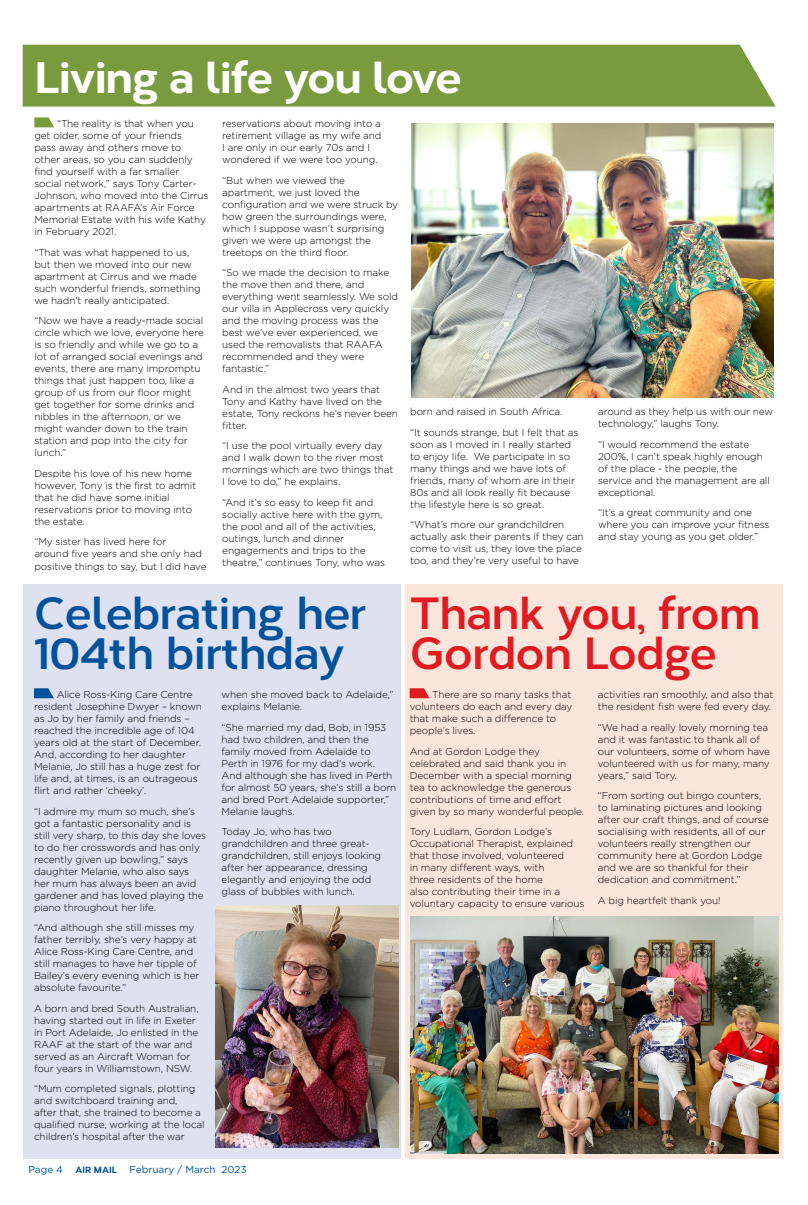
<style>
.page{position:relative;width:808px;height:1205px;background:#fff}
.page>*{position:absolute;margin:0;border:0;box-sizing:border-box;transform-origin:0 0}
.t1{font:700 45px/40px "Corbert";letter-spacing:-.01em;color:#00529c}
.t2{font:700 45px/40px "Corbert";letter-spacing:-.01em;color:#e11b22}
.t3{font:800 44px "Corbert";letter-spacing:-.02em;color:#fff}
.t4{font:300 10px/12px "Gotham";letter-spacing:-.01em;color:#000}
.t5{font:10px "Gotham";color:#00529c}
.s1{font-family:"Corbert";font-weight:800;font-size:9px}
</style>
<div class="page">
<div style="left:23px;top:584px;width:378px;height:574px;background:#dde1f0"></div>
<div style="left:23px;top:45px;width:752px;height:62px;background:#799b3d"></div>
<svg style="left:34px;top:688px;width:20px;height:10px"></svg>
<svg style="left:34px;top:117px;width:20px;height:10px"></svg>
<img style="left:411px;top:123px;width:363px;height:274px">
<div style="left:406px;top:584px;width:377px;height:574px;background:#fce5db"></div>
<svg style="left:410px;top:688px;width:19px;height:10px"></svg>
<img style="left:411px;top:917px;width:367px;height:237px">
<img style="left:216px;top:906px;width:182px;height:241px">
<h2 class="t3" style="left:34px;top:42px;width:429px">Living a life you love</h2>
<p class="t4" style="left:34px;top:118px;width:176px;text-indent:23px">“The reality is that when you get older, some of your friends<br>pass away and others move to other areas, so you can suddenly find yourself with a far smaller social network,” says Tony Carter-<br>Johnson, who moved into the Cirrus apartments at RAAFA’s Air Force<br>Memorial Estate with his wife Kathy in February 2021.</p>
<p class="t4" style="left:34px;top:246px;width:168px">“That was what happened to us, but then we moved into our new apartment at Cirrus and we made such wonderful friends, something we hadn’t really anticipated.</p>
<p class="t4" style="left:34px;top:315px;width:171px">“Now we have a ready-made social circle which we love, everyone here is so friendly and while we go to a lot of arranged social evenings and events, there are many impromptu things that just happen too, like a group of us from our floor might get together for some drinks and nibbles in the afternoon, or we might wander down to the train station and pop into the city for lunch.”</p>
<p class="t4" style="left:34px;top:467px;width:163px">Despite his love of his new home however, Tony is the first to admit that he did have some initial reservations prior to moving into the estate.</p>
<p class="t4" style="left:34px;top:536px;width:174px">“My sister has lived here for<br>around five years and she only had positive things to say, but I did have</p>
<p class="t4" style="left:222px;top:118px;width:161px">reservations about moving into a retirement village as my wife and<br>I are only in our early 70s and I wondered if we were too young.</p>
<p class="t4" style="left:222px;top:174px;width:177px">“But when we viewed the apartment, we just loved the configuration and we were struck by how green the surroundings were, which I suppose wasn’t surprising given we were up amongst the treetops on the third floor.</p>
<p class="t4" style="left:222px;top:267px;width:177px">“So we made the decision to make the move then and there, and everything went seamlessly. We sold our villa in Applecross very quickly and the moving process was the best we’ve ever experienced, we used the removalists that RAAFA recommended and they were fantastic.”</p>
<p class="t4" style="left:222px;top:383px;width:177px">And in the almost two years that<br>Tony and Kathy have lived on the estate, Tony reckons he’s never been fitter.</p>
<p class="t4" style="left:222px;top:440px;width:173px">“I use the pool virtually every day and I walk down to the river most mornings which are two things that<br>I love to do,” he explains.</p>
<p class="t4" style="left:222px;top:496px;width:164px">“And it’s so easy to keep fit and socially active here with the gym, the pool and all of the activities, outings, lunch and dinner engagements and trips to the theatre,” continues Tony, who was</p>
<p class="t4" style="left:410px;top:401px;width:170px;line-height:20.5px">born and raised in South Africa.<br>“It sounds strange, but I felt that as</p>
<p class="t4" style="left:410px;top:438px;width:166px">soon as I moved in I really started to enjoy life. We participate in so many things and we have lots of friends, many of whom are in their<br>80s and all look really fit because the lifestyle here is so great.</p>
<p class="t4" style="left:410px;top:519px;width:175px">“What’s more our grandchildren actually ask their parents if they can come to visit us, they love the place too, and they’re very useful to have</p>
<p class="t4" style="left:598px;top:406px;width:176px">around as they help us with our new technology,” laughs Tony.</p>
<p class="t4" style="left:598px;top:438px;width:173px">“I would recommend the estate<br>200%, I can’t speak highly enough of the place - the people, the service and the management are all exceptional.</p>
<p class="t4" style="left:598px;top:507px;width:173px">“It’s a great community and one where you can improve your fitness and stay young as you get older.”</p>
<h1 class="t1" style="left:34px;top:590px;width:334px">Celebrating her<br>104th birthday</h1>
<p class="t4" style="left:34px;top:688px;width:170px;text-indent:23px">Alice Ross-King Care Centre resident Josephine Dwyer – known as Jo by her family and friends – reached the incredible age of 104 years old at the start of December.<br>And, according to her daughter<br>Melanie, Jo still has a huge zest for life and, at times, is an outrageous flirt and rather ‘cheeky’.</p>
<p class="t4" style="left:34px;top:805px;width:174px">“I admire my mum so much, she’s got a fantastic personality and is still very sharp, to this day she loves to do her crosswords and has only recently given up bowling,” says daughter Melanie, who also says her mum has always been an avid gardener and has loved playing the piano throughout her life.</p>
<p class="t4" style="left:34px;top:921px;width:167px">“And although she still misses my father terribly, she’s very happy at<br>Alice Ross-King Care Centre, and still manages to have her tipple of<br>Bailey’s every evening which is her absolute favourite.”</p>
<p class="t4" style="left:34px;top:1002px;width:166px">A born and bred South Australian, having started out in life in Exeter in Port Adelaide, Jo enlisted in the<br>RAAF at the start of the war and served as an Aircraft Woman for four years in Williamstown, NSW.</p>
<p class="t4" style="left:34px;top:1082px;width:172px">“Mum completed signals, plotting and switchboard training and,<br>after that, she trained to become a qualified nurse, working at the local children’s hospital after the war</p>
<p class="t4" style="left:222px;top:688px;width:174px">when she moved back to Adelaide,” explains Melanie.</p>
<p class="t4" style="left:222px;top:721px;width:176px">“She married my dad, Bob, in 1953 had two children, and then the family moved from Adelaide to<br>Perth in 1976 for my dad’s work.<br>And although she has lived in Perth for almost 50 years, she’s still a born and bred Port Adelaide supporter,”<br>Melanie laughs.</p>
<p class="t4" style="left:222px;top:825px;width:161px">Today Jo, who has two grandchildren and three great&shy;grandchildren, still enjoys looking after her appearance, dressing elegantly and enjoying the odd glass of bubbles with lunch.</p>
<p class="t5" style="left:28px;top:1164px;width:220px">Page 4 <span class="s1">AIR MAIL</span> February / March 2023</p>
<h1 class="t2" style="left:410px;top:590px;width:352px">Thank you, from<br>Gordon Lodge</h1>
<p class="t4" style="left:410px;top:688px;width:164px;text-indent:23px">There are so many tasks that volunteers do each and every day that make such a difference to people’s lives.</p>
<p class="t4" style="left:410px;top:745px;width:176px">And at Gordon Lodge they celebrated and said thank you in<br>December with a special morning tea to acknowledge the generous contributions of time and effort given by so many wonderful people.</p>
<p class="t4" style="left:410px;top:825px;width:176px">Tory Ludlam, Gordon Lodge’s<br>Occupational Therapist, explained that those involved, volunteered<br>in many different ways, with<br>three residents of the home<br>also contributing their time in a voluntary capacity to ensure various</p>
<p class="t4" style="left:598px;top:688px;width:177px">activities ran smoothly, and also that the resident fish were fed every day.</p>
<p class="t4" style="left:598px;top:721px;width:174px">“We had a really lovely morning tea and it was fantastic to thank all of our volunteers, some of whom have volunteered with us for many, many years,” said Tory.</p>
<p class="t4" style="left:598px;top:789px;width:172px">“From sorting out bingo counters, to laminating pictures and looking after our craft things, and of course socialising with residents, all of our volunteers really strengthen our community here at Gordon Lodge and we are so thankful for their dedication and commitment.”</p>
<p class="t4" style="left:598px;top:894px;width:124px">A big heartfelt thank you!</p>
</div>
